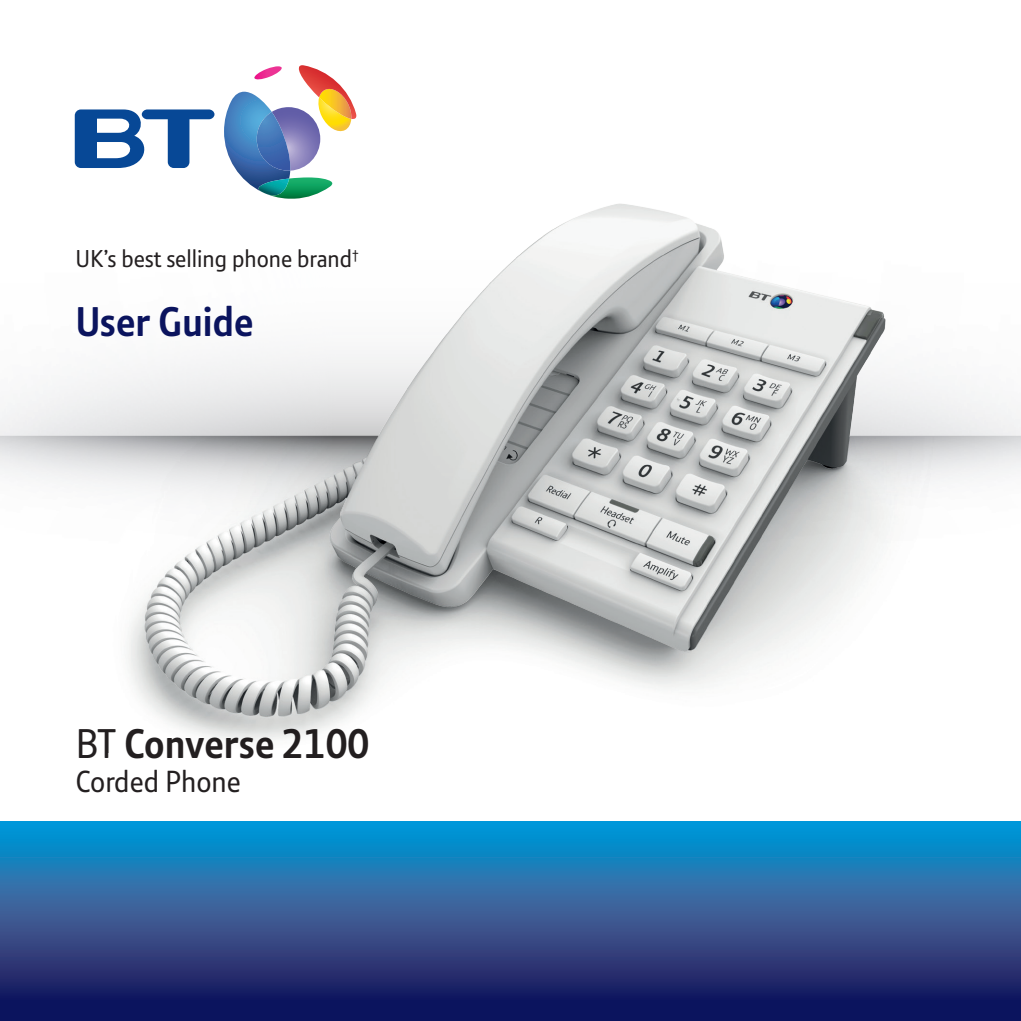
<style>
.page{position:relative;width:1021px;height:1021px;background:#fff}
.page>*{position:absolute;margin:0;border:0;box-sizing:border-box;transform-origin:0 0}
.t1{font:700 40px "New BT";color:#231f20}
.t2{font:700 40px "New BT";color:#0b145e}
.t3{font:29.4px "New BT";color:#231f20}
.t4{font:23.6px "New BT";color:#231f20}
.s1{font-weight:400}
</style>
<div class="page">
<svg style="left:0;top:821px;width:1020px;height:199px"></svg>
<svg style="left:224px;top:65px;width:132px;height:134px"></svg>
<svg style="left:75px;top:109px;width:139px;height:59px"></svg>
<img style="left:107px;top:203px;width:845px;height:537px">
<p class="t4" style="left:75px;top:244px;width:285px">UK’s best selling phone brand<sup>†</sup></p>
<p class="t2" style="left:75px;top:299px;width:179px">User Guide</p>
<p class="t1" style="left:75px;top:720px;width:295px"><span class="s1">BT</span> Converse 2100</p>
<p class="t3" style="left:75px;top:763px;width:167px">Corded Phone</p>
</div>
